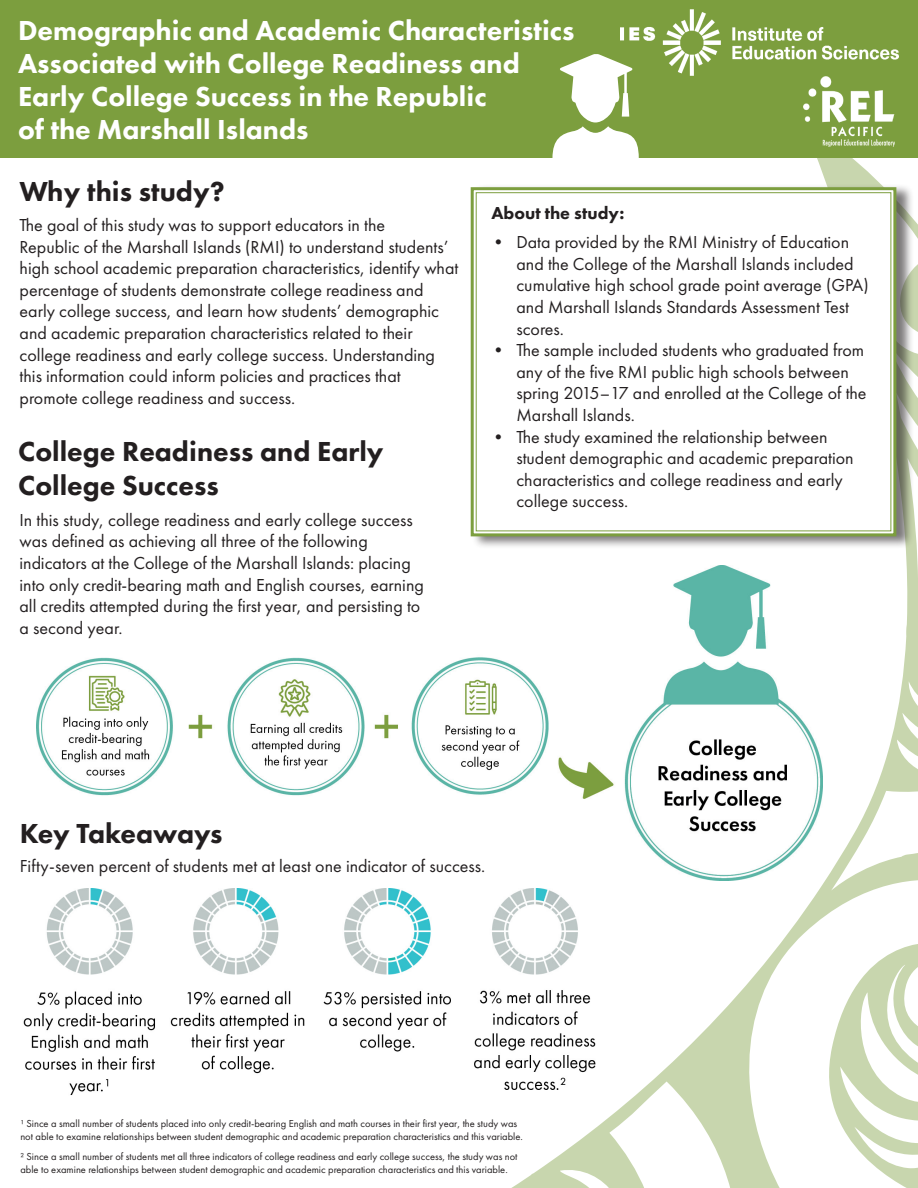
<style>
.page{position:relative;width:918px;height:1188px;background:#fff}
.page>*{position:absolute;margin:0;border:0;box-sizing:border-box;transform-origin:0 0}
.H{font:800 28.5px "Futura PT";color:#fff}
.H1{font:800 28.5px "Futura PT";color:#231f20}
.P_bullets{font:18px/21.6px "Futura PT";color:#231f20}
.H2{font:800 18px "Futura PT";color:#231f20}
.P_references{font:10.5px/12.6px "Futura PT";color:#231f20}
</style>
<div class="page">
<svg style="left:511px;top:158px;width:407px;height:1030px"></svg>
<div style="left:0;top:0;width:918px;height:158px;background:#7c9e3e"></div>
<svg style="left:552px;top:54px;width:87px;height:104px"></svg>
<img style="left:620px;top:10px;width:278px;height:65px">
<img style="left:803px;top:76px;width:91px;height:71px">
<div style="left:472px;top:184px;width:442px;height:365px;background:#231f20;opacity:.6"></div>
<svg style="left:470px;top:186px;width:428px;height:352px"></svg>
<div style="left:476px;top:192px;width:415px;height:339px;border:1px solid #7c9e3e"></div>
<img style="left:36px;top:566px;width:787px;height:314px">
<img style="left:23px;top:888px;width:574px;height:233px">
<h1 class="H" style="left:18px;top:12px;width:558px">Demographic and Academic Characteristics</h1>
<h1 class="H" style="left:18px;top:45px;width:503px">Associated with College Readiness and</h1>
<h1 class="H" style="left:18px;top:78px;width:470px">Early College Success in the Republic</h1>
<h1 class="H" style="left:18px;top:111px;width:292px">of the Marshall Islands</h1>
<p class="H1" style="left:20px;top:174px;width:207px">Why this study?</p>
<p class="P_bullets" style="left:20px;top:214px;width:367px">The goal of this study was to support educators in the</p>
<p class="P_bullets" style="left:20px;top:236px;width:430px">Republic of the Marshall Islands (RMI) to understand students’</p>
<p class="P_bullets" style="left:20px;top:257px;width:440px">high school academic preparation characteristics, identify what</p>
<p class="P_bullets" style="left:20px;top:279px;width:406px">percentage of students demonstrate college readiness and</p>
<p class="P_bullets" style="left:20px;top:300px;width:421px">early college success, and learn how students’ demographic</p>
<p class="P_bullets" style="left:20px;top:322px;width:395px">and academic preparation characteristics related to their</p>
<p class="P_bullets" style="left:20px;top:344px;width:417px">college readiness and early college success. Understanding</p>
<p class="P_bullets" style="left:20px;top:365px;width:383px">this information could inform policies and practices that</p>
<p class="P_bullets" style="left:20px;top:387px;width:277px">promote college readiness and success.</p>
<p class="H1" style="left:18px;top:434px;width:367px">College Readiness and Early</p>
<p class="H1" style="left:18px;top:468px;width:202px">College Success</p>
<p class="P_bullets" style="left:20px;top:509px;width:395px">In this study, college readiness and early college success</p>
<p class="P_bullets" style="left:20px;top:531px;width:406px">was defined as achieving all three of the following indicators at the College of the Marshall Islands: placing into only credit-bearing math and English courses, earning all credits attempted during the first year, and persisting to a second year.</p>
<p class="H2" style="left:491px;top:202px;width:135px">About the study:</p>
<h2 class="P_bullets" style="left:516px;top:231px;width:354px;text-indent:-27px">• Data provided by the RMI Ministry of Education and the College of the Marshall Islands included cumulative high school grade point average (GPA) and Marshall Islands Standards Assessment Test scores.</h2>
<h2 class="P_bullets" style="left:516px;top:339px;width:352px;text-indent:-27px">• The sample included students who graduated from any of the five RMI public high schools between spring 2015–17 and enrolled at the College of the Marshall Islands.</h2>
<h2 class="P_bullets" style="left:516px;top:426px;width:339px;text-indent:-27px">• The study examined the relationship between student demographic and academic preparation characteristics and college readiness and early college success.</h2>
<p class="H1" style="left:20px;top:815px;width:204px">Key Takeaways</p>
<p class="P_bullets" style="left:20px;top:855px;width:467px">Fifty-seven percent of students met at least one indicator of success.</p>
<p class="P_references" style="left:20px;top:1117px;width:504px">¹ Since a small number of students placed into only credit-bearing English and math courses in their first year, the study was not able to examine relationships between student demographic and academic preparation characteristics and this variable.</p>
<p class="P_references" style="left:20px;top:1150px;width:499px">² Since a small number of students met all three indicators of college readiness and early college success, the study was not able to examine relationships between student demographic and academic preparation characteristics and this variable.</p>
</div>
